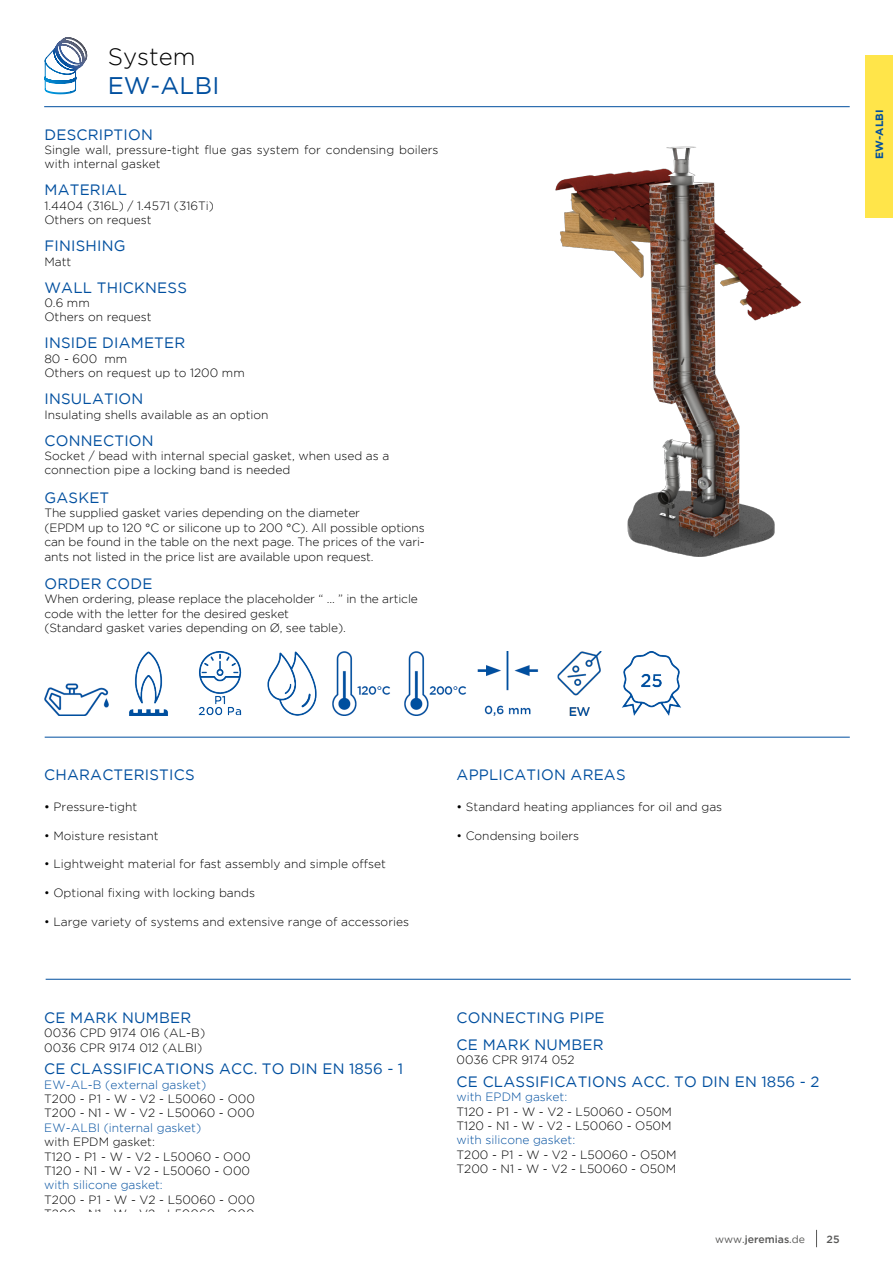
<style>
.page{position:relative;width:893px;height:1263px;background:#fff}
.page>*{position:absolute;margin:0;border:0;box-sizing:border-box;transform-origin:0 0}
.t1{font:24px "Gotham";letter-spacing:.015em;color:#004f9f}
.t2{font:300 24px "Gotham";color:#000}
.t3{font:15px/27px "Gotham";letter-spacing:.015em;color:#004f9f}
.t4{font:300 12px/14.4px "Gotham";color:#000}
.t5{font:300 12px "Gotham";color:#004f9f}
.t6{font:500 10.5px "Gotham";color:#575756}
.t7{font:700 10.5px "Gotham";letter-spacing:.015em;color:#004f9f}
.s1{font-weight:400}
</style>
<div class="page">
<div style="left:865px;top:55px;width:28px;height:163px;background:#ffe54a"></div>
<svg style="left:816px;top:1230px;width:1px;height:17px"></svg>
<hr style="left:44px;top:106px;width:806px;height:1px;background:#004f9f">
<svg style="left:44px;top:37px;width:44px;height:58px"></svg>
<img style="left:555px;top:146px;width:246px;height:411px">
<img style="left:267px;top:652px;width:50px;height:63px">
<img style="left:404px;top:652px;width:62px;height:63px">
<img style="left:44px;top:683px;width:64px;height:32px">
<img style="left:622px;top:652px;width:59px;height:63px">
<img style="left:557px;top:652px;width:45px;height:63px">
<img style="left:332px;top:652px;width:58px;height:63px">
<img style="left:129px;top:652px;width:39px;height:63px">
<img style="left:198px;top:652px;width:44px;height:63px">
<img style="left:477px;top:652px;width:62px;height:63px">
<hr style="left:45px;top:737px;width:805px;height:1px;background:#004f9f">
<hr style="left:46px;top:979px;width:805px;height:1px;background:#004f9f">
<h1 class="t2" style="left:108px;top:42px;width:89px">System</h1>
<h1 class="t1" style="left:108px;top:70px;width:113px">EW-ALBI</h1>
<p class="t3" style="left:44px;top:120px;width:110px">DESCRIPTION</p>
<p class="t4" style="left:44px;top:142px;width:396px">Single wall, pressure-tight flue gas system for condensing boilers with internal gasket</p>
<p class="t3" style="left:44px;top:176px;width:84px">MATERIAL</p>
<p class="t4" style="left:44px;top:198px;width:171px">1.4404 (316L) / 1.4571 (316Ti)<br>Others on request</p>
<p class="t3" style="left:44px;top:232px;width:83px">FINISHING</p>
<p class="t4" style="left:44px;top:254px;width:28px">Matt</p>
<p class="t3" style="left:44px;top:273px;width:144px">WALL THICKNESS</p>
<p class="t4" style="left:44px;top:295px;width:109px">0.6 mm<br>Others on request</p>
<p class="t3" style="left:44px;top:329px;width:142px">INSIDE DIAMETER</p>
<p class="t4" style="left:44px;top:351px;width:202px">80 - 600 mm<br>Others on request up to 1200 mm</p>
<p class="t3" style="left:44px;top:385px;width:100px">INSULATION</p>
<p class="t4" style="left:44px;top:407px;width:226px">Insulating shells available as an option</p>
<p class="t3" style="left:44px;top:426px;width:111px">CONNECTION</p>
<p class="t4" style="left:44px;top:448px;width:346px">Socket / bead with internal special gasket, when used as a connection pipe a locking band is needed</p>
<p class="t3" style="left:44px;top:484px;width:66px">GASKET</p>
<p class="t4" style="left:44px;top:505px;width:382px">The supplied gasket varies depending on the diameter<br>(EPDM up to 120 °C or silicone up to 200 °C). All possible options can be found in the table on the next page. The prices of the vari&shy;ants not listed in the price list are available upon request.</p>
<p class="t3" style="left:44px;top:570px;width:110px">ORDER CODE</p>
<p class="t4" style="left:44px;top:592px;width:375px">When ordering, please replace the placeholder “ ... ” in the article code with the letter for the desired gesket<br>(Standard gasket varies depending on Ø, see table).</p>
<p class="t7" style="left:872px;top:159px;width:51px;rotate:-90deg">EW-ALBI</p>
<p class="t3" style="left:44px;top:761px;width:152px">CHARACTERISTICS</p>
<p class="t4" style="left:44px;top:799px;width:95px"><span class="s1">•</span> Pressure-tight</p>
<p class="t4" style="left:44px;top:828px;width:116px">• Moisture resistant</p>
<p class="t4" style="left:44px;top:856px;width:343px">• Lightweight material for fast assembly and simple offset</p>
<p class="t4" style="left:44px;top:885px;width:212px">• Optional fixing with locking bands</p>
<p class="t4" style="left:44px;top:914px;width:366px">• Large variety of systems and extensive range of accessories</p>
<p class="t3" style="left:44px;top:1004px;width:148px">CE MARK NUMBER</p>
<p class="t4" style="left:44px;top:1025px;width:162px">0036 CPD 9174 016 (AL-B)<br>0036 CPR 9174 012 (ALBI)</p>
<p class="t3" style="left:44px;top:1055px;width:361px">CE CLASSIFICATIONS ACC. TO DIN EN 1856 - 1</p>
<p class="t5" style="left:44px;top:1077px;width:163px">EW-AL-B (external gasket)</p>
<p class="t4" style="left:44px;top:1091px;width:212px">T200 - P1 - W - V2 - L50060 - O00<br>T200 - N1 - W - V2 - L50060 - O00</p>
<p class="t5" style="left:44px;top:1120px;width:158px">EW-ALBI (internal gasket)</p>
<p class="t4" style="left:44px;top:1134px;width:208px">with EPDM gasket:<br>T120 - P1 - W - V2 - L50060 - O00<br>T120 - N1 - W - V2 - L50060 - O00</p>
<p class="t5" style="left:44px;top:1177px;width:120px">with silicone gasket:</p>
<p class="t4" style="left:44px;top:1192px;width:212px">T200 - P1 - W - V2 - L50060 - O00<br>T200 - N1 - W - V2 - L50060 - O00</p>
<p class="t3" style="left:457px;top:761px;width:170px">APPLICATION AREAS</p>
<p class="t4" style="left:456px;top:799px;width:267px"><span class="s1">•</span> Standard heating appliances for oil and gas</p>
<p class="t4" style="left:456px;top:828px;width:124px">• Condensing boilers</p>
<p class="t3" style="left:457px;top:1004px;width:150px">CONNECTING PIPE<br>CE MARK NUMBER</p>
<p class="t4" style="left:456px;top:1052px;width:120px">0036 CPR 9174 052</p>
<p class="t3" style="left:457px;top:1068px;width:364px">CE CLASSIFICATIONS ACC. TO DIN EN 1856 - 2</p>
<p class="t5" style="left:456px;top:1089px;width:112px">with EPDM gasket:</p>
<p class="t4" style="left:456px;top:1104px;width:217px">T120 - P1 - W - V2 - L50060 - O50M<br>T120 - N1 - W - V2 - L50060 - O50M</p>
<p class="t5" style="left:456px;top:1132px;width:120px">with silicone gasket:</p>
<p class="t4" style="left:456px;top:1147px;width:221px">T200 - P1 - W - V2 - L50060 - O50M<br>T200 - N1 - W - V2 - L50060 - O50M</p>
<p class="t6" style="left:715px;top:1232px;width:91px"><span class="s1">www.</span>jeremias<span class="s1">.de</span></p>
<p class="t6" style="left:827px;top:1232px;width:14px">25</p>
</div>
